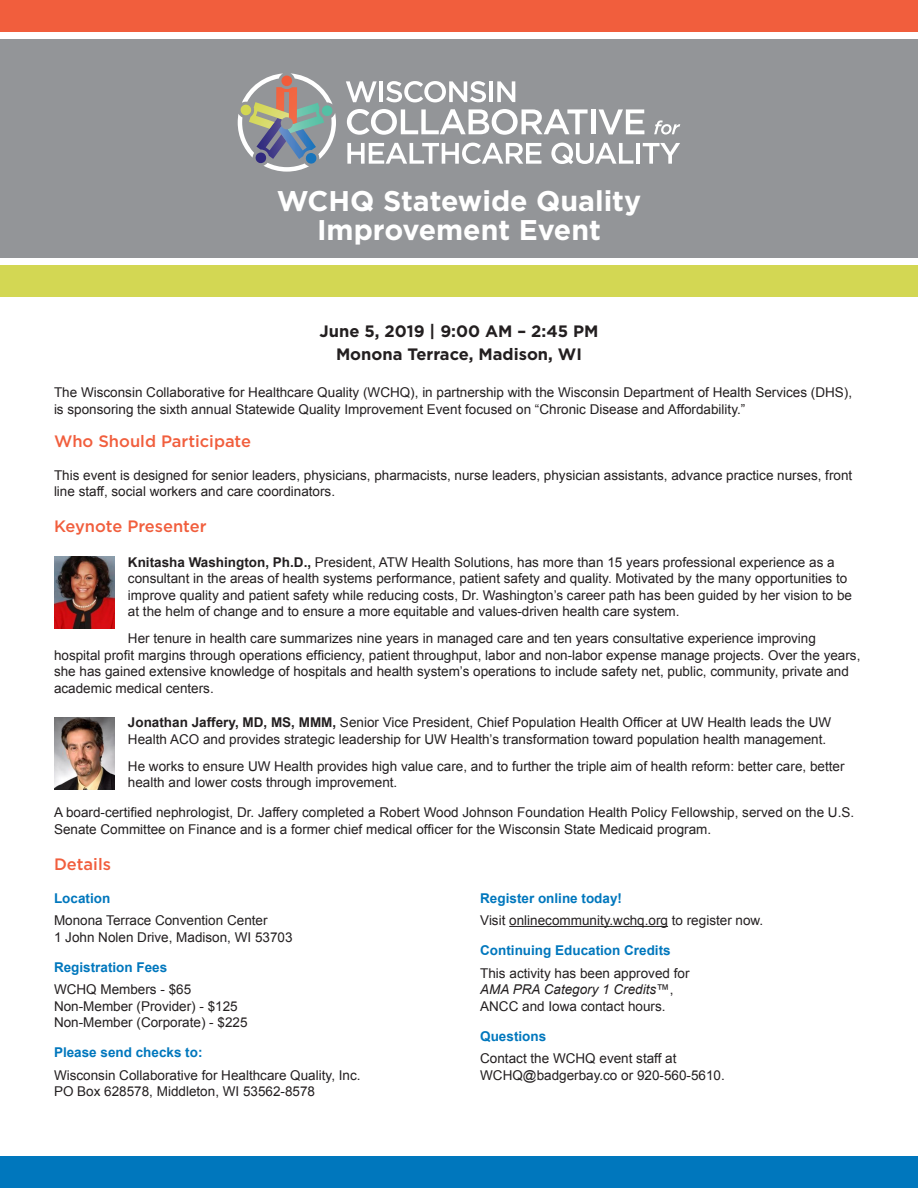
<style>
.page{position:relative;width:918px;height:1188px;background:#fff}
.page>*{position:absolute;margin:0;border:0;box-sizing:border-box;transform-origin:0 0}
.t1{font:700 28.5px/29.1px "Gotham";color:#fff;text-align:center}
.t2{font:700 16.5px "Gotham";color:#231f20}
.t3{font:500 16.5px "Gotham";color:#f15e3d}
.t4{font:13.5px/16.5px "Arial";color:#231f20}
.t5{font:700 13.5px "Arial";color:#0077bd}
.s1{font-weight:700}
.s2{font-style:italic}
</style>
<div class="page">
<div style="left:0;top:38px;width:918px;height:223px;background:#939598"></div>
<div style="left:0;top:0;width:918px;height:32px;background:#f15e3d"></div>
<div style="left:0;top:259px;width:918px;height:6px;background:#fff"></div>
<div style="left:0;top:265px;width:918px;height:32px;background:#d3d753"></div>
<div style="left:0;top:1156px;width:918px;height:32px;background:#0077bd"></div>
<img style="left:54px;top:556px;width:60px;height:73px">
<img style="left:54px;top:717px;width:60px;height:72px">
<svg style="left:346px;top:81px;width:31px;height:21px"></svg>
<hr style="left:379px;top:81px;width:4px;height:21px;background:#fff">
<svg style="left:386px;top:81px;width:100px;height:21px"></svg>
<hr style="left:489px;top:81px;width:4px;height:21px;background:#fff">
<svg style="left:497px;top:81px;width:18px;height:21px"></svg>
<svg style="left:347px;top:109px;width:241px;height:26px"></svg>
<hr style="left:591px;top:109px;width:4px;height:25px;background:#fff">
<svg style="left:598px;top:109px;width:46px;height:25px"></svg>
<svg style="left:654px;top:120px;width:26px;height:15px"></svg>
<svg style="left:347px;top:143px;width:194px;height:21px"></svg>
<svg style="left:551px;top:143px;width:82px;height:21px"></svg>
<hr style="left:636px;top:143px;width:4px;height:21px;background:#fff">
<svg style="left:643px;top:143px;width:37px;height:21px"></svg>
<svg style="left:238px;top:73px;width:98px;height:99px"></svg>
<hr style="left:509px;top:926px;width:159px;height:1px;background:#231f20">
<p class="t1" style="left:277px;top:186px;width:366px">WCHQ Statewide Quality<br>Improvement Event</p>
<p class="t2" style="left:320px;top:322px;width:280px">June 5, 2019 | 9:00 AM – 2:45 PM</p>
<p class="t2" style="left:336px;top:345px;width:247px">Monona Terrace, Madison, WI</p>
<p class="t4" style="left:54px;top:384px;width:800px">The Wisconsin Collaborative for Healthcare Quality (WCHQ), in partnership with the Wisconsin Department of Health Services (DHS), is sponsoring the sixth annual Statewide Quality Improvement Event focused on “Chronic Disease and Affordability.”</p>
<p class="t3" style="left:54px;top:431px;width:199px">Who Should Participate</p>
<p class="t4" style="left:54px;top:467px;width:800px">This event is designed for senior leaders, physicians, pharmacists, nurse leaders, physician assistants, advance practice nurses, front line staff, social workers and care coordinators.</p>
<p class="t3" style="left:54px;top:517px;width:154px">Keynote Presenter</p>
<p class="t4" style="left:128px;top:554px;width:726px"><span class="s1">Knitasha Washington, Ph.D.,</span> President, ATW Health Solutions, has more than 15 years professional experience as a consultant in the areas of health systems performance, patient safety and quality. Motivated by the many opportunities to improve quality and patient safety while reducing costs, Dr. Washington’s career path has been guided by her vision to be at the helm of change and to ensure a more equitable and values-driven health care system.</p>
<p class="t4" style="left:54px;top:630px;width:808px;text-indent:74px">Her tenure in health care summarizes nine years in managed care and ten years consultative experience improving hospital profit margins through operations efficiency, patient throughput, labor and non-labor expense manage projects. Over the years, she has gained extensive knowledge of hospitals and health system’s operations to include safety net, public, community, private and academic medical centers.</p>
<p class="t4" style="left:128px;top:714px;width:705px"><span class="s1">Jonathan Jaffery, MD, MS, MMM,</span> Senior Vice President, Chief Population Health Officer at UW Health leads the UW<br>Health ACO and provides strategic leadership for UW Health’s transformation toward population health management.</p>
<p class="t4" style="left:128px;top:758px;width:718px">He works to ensure UW Health provides high value care, and to further the triple aim of health reform: better care, better health and lower costs through improvement.</p>
<p class="t4" style="left:54px;top:804px;width:802px">A board-certified nephrologist, Dr. Jaffery completed a Robert Wood Johnson Foundation Health Policy Fellowship, served on the U.S.<br>Senate Committee on Finance and is a former chief medical officer for the Wisconsin State Medicaid program.</p>
<p class="t3" style="left:54px;top:854px;width:59px">Details</p>
<p class="t5" style="left:54px;top:889px;width:58px">Location</p>
<p class="t4" style="left:54px;top:912px;width:215px">Monona Terrace Convention Center</p>
<p class="t4" style="left:54px;top:929px;width:240px">1 John Nolen Drive, Madison, WI 53703</p>
<p class="t5" style="left:54px;top:958px;width:115px">Registration Fees</p>
<p class="t4" style="left:54px;top:981px;width:139px">WCHQ Members - $65</p>
<p class="t4" style="left:54px;top:998px;width:185px">Non-Member (Provider) - $125</p>
<p class="t4" style="left:54px;top:1014px;width:195px">Non-Member (Corporate) - $225</p>
<p class="t5" style="left:54px;top:1043px;width:150px">Please send checks to:</p>
<p class="t4" style="left:54px;top:1067px;width:308px">Wisconsin Collaborative for Healthcare Quality, Inc.</p>
<p class="t4" style="left:54px;top:1083px;width:263px">PO Box 628578, Middleton, WI 53562-8578</p>
<p class="t5" style="left:480px;top:889px;width:143px">Register online today!</p>
<p class="t4" style="left:480px;top:912px;width:285px">Visit onlinecommunity.wchq.org to register now.</p>
<p class="t5" style="left:480px;top:941px;width:192px">Continuing Education Credits</p>
<p class="t4" style="left:480px;top:965px;width:211px">This activity has been approved for<br><span class="s2">AMA PRA Category 1 Credits</span>™,<br>ANCC and Iowa contact hours.</p>
<p class="t5" style="left:480px;top:1027px;width:68px">Questions</p>
<p class="t4" style="left:480px;top:1050px;width:246px">Contact the WCHQ event staff at<br>WCHQ@badgerbay.co or 920-560-5610.</p>
</div>
